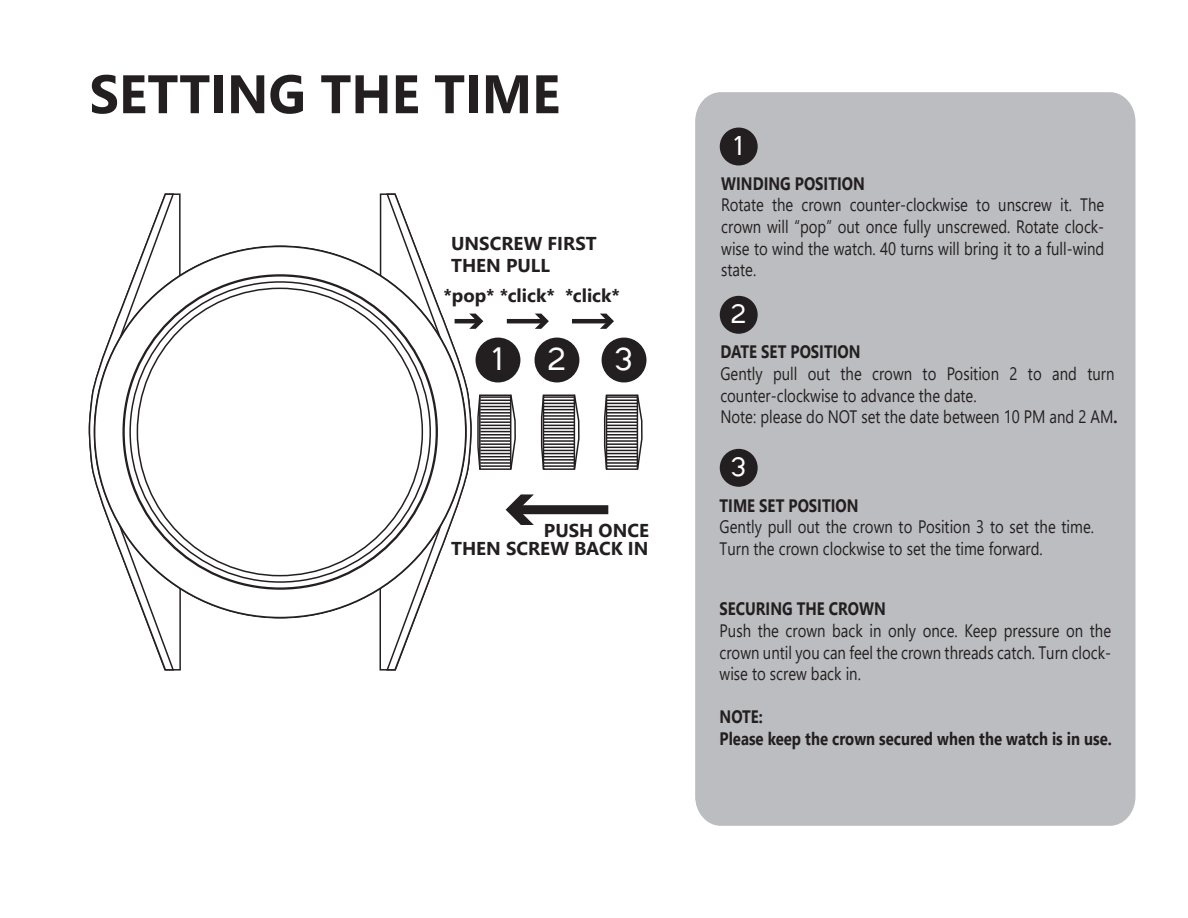
<style>
.page{position:relative;width:1188px;height:918px;background:#fff}
.page>*{position:absolute;margin:0;border:0;box-sizing:border-box;transform-origin:0 0}
.t1{font:700 54.15px "Segoe UI";color:#231f20}
.t2{font:41.4px "Tunga";color:#fff}
.t3{font:34.65px "Tunga";color:#fff}
.t4{font:700 18.6px/21.1px "Segoe UI";color:#231f20}
.t5{font:18px/21.6px "Segoe UI";color:#231f20;text-align:justify;scale:.83 1}
.t6{font:700 18px/21.6px "Segoe UI";color:#231f20;scale:.83 1}
.s1{font-weight:700}
</style>
<div class="page">
<svg style="left:89px;top:193px;width:91px;height:478px"></svg>
<svg style="left:603px;top:394px;width:40px;height:76px"></svg>
<hr style="left:637px;top:395px;width:1px;height:74px;background:#231f20">
<hr style="left:607px;top:396px;width:30px;height:2px;background:#231f20">
<hr style="left:607px;top:399px;width:30px;height:2px;background:#231f20">
<hr style="left:607px;top:403px;width:30px;height:1px;background:#231f20">
<hr style="left:607px;top:406px;width:30px;height:1px;background:#231f20">
<hr style="left:607px;top:409px;width:30px;height:1px;background:#231f20">
<hr style="left:607px;top:412px;width:30px;height:2px;background:#231f20">
<hr style="left:607px;top:415px;width:30px;height:2px;background:#231f20">
<hr style="left:607px;top:418px;width:30px;height:2px;background:#231f20">
<hr style="left:607px;top:421px;width:30px;height:2px;background:#231f20">
<hr style="left:607px;top:425px;width:30px;height:1px;background:#231f20">
<hr style="left:607px;top:428px;width:30px;height:1px;background:#231f20">
<hr style="left:607px;top:431px;width:30px;height:1px;background:#231f20">
<hr style="left:607px;top:434px;width:30px;height:2px;background:#231f20">
<hr style="left:607px;top:437px;width:30px;height:2px;background:#231f20">
<hr style="left:607px;top:440px;width:30px;height:2px;background:#231f20">
<hr style="left:607px;top:443px;width:30px;height:2px;background:#231f20">
<hr style="left:607px;top:447px;width:30px;height:1px;background:#231f20">
<hr style="left:607px;top:450px;width:30px;height:1px;background:#231f20">
<hr style="left:607px;top:453px;width:30px;height:1px;background:#231f20">
<hr style="left:607px;top:456px;width:30px;height:1px;background:#231f20">
<hr style="left:607px;top:459px;width:30px;height:2px;background:#231f20">
<hr style="left:607px;top:462px;width:30px;height:2px;background:#231f20">
<hr style="left:607px;top:465px;width:30px;height:2px;background:#231f20">
<hr style="left:606px;top:395px;width:1px;height:74px;background:#231f20">
<svg style="left:93px;top:245px;width:287px;height:374px"></svg>
<div style="left:695px;top:92px;width:440px;height:734px;background:#bcbdc0"></div>
<div style="left:721px;top:297px;width:36px;height:36px;background:#231f20;border-radius:50%"></div>
<div style="left:720px;top:296px;width:38px;height:38px;border:2px solid #231f20;border-radius:50%"></div>
<div style="left:602px;top:338px;width:44px;height:44px;background:#231f20;border-radius:50%"></div>
<div style="left:602px;top:338px;width:45px;height:44px;border:2px solid #231f20;border-radius:50%"></div>
<div style="left:721px;top:450px;width:36px;height:36px;background:#231f20;border-radius:50%"></div>
<div style="left:720px;top:449px;width:38px;height:38px;border:2px solid #231f20;border-radius:50%"></div>
<div style="left:721px;top:128px;width:36px;height:37px;background:#231f20;border-radius:50%"></div>
<div style="left:720px;top:128px;width:38px;height:37px;border:2px solid #231f20;border-radius:50%"></div>
<hr style="left:572px;top:319px;width:37px;height:4px;background:#231f20">
<svg style="left:600px;top:314px;width:14px;height:15px"></svg>
<div style="left:516px;top:505px;width:92px;height:9px;background:#231f20"></div>
<svg style="left:380px;top:193px;width:200px;height:478px"></svg>
<h1 class="t1" style="left:89px;top:43px;width:472px">SETTING THE TIME</h1>
<p class="t4" style="left:451px;top:232px;width:147px">UNSCREW FIRST<br>THEN PULL</p>
<p class="t4" style="left:443px;top:283px;width:113px">*pop* *click*</p>
<p class="t4" style="left:565px;top:283px;width:57px">*click*</p>
<h2 class="t2" style="left:492px;top:332px;width:13px">1</h2>
<h2 class="t2" style="left:547px;top:332px;width:21px">2</h2>
<h2 class="t2" style="left:614px;top:332px;width:20px">3</h2>
<p class="t4" style="left:544px;top:519px;width:106px">PUSH ONCE</p>
<p class="t4" style="left:451px;top:537px;width:199px">THEN SCREW BACK IN</p>
<h3 class="t3" style="left:734px;top:123px;width:11px">1</h3>
<p class="t6" style="left:721px;top:171px;width:174px">WINDING POSITION</p>
<p class="t5" style="left:721px;top:193px;width:463px">Rotate the crown counter-clockwise to unscrew it. The crown will “pop” out once fully unscrewed. Rotate clock&shy;wise to wind the watch. 40 turns will bring it to a full-wind state.</p>
<h3 class="t3" style="left:730px;top:291px;width:17px">2</h3>
<p class="t6" style="left:720px;top:340px;width:170px">DATE SET POSITION</p>
<p class="t5" style="left:720px;top:361px;width:480px;text-align:left">Gently pull out the crown to Position 2 to and turn counter-clockwise to advance the date.<br>Note: please do NOT set the date between 10 PM and 2 AM<span class="s1">.</span></p>
<h3 class="t3" style="left:730px;top:444px;width:17px">3</h3>
<p class="t6" style="left:720px;top:493px;width:169px">TIME SET POSITION</p>
<p class="t5" style="left:720px;top:515px;width:453px">Gently pull out the crown to Position 3 to set the time.<br>Turn the crown clockwise to set the time forward.</p>
<p class="t6" style="left:720px;top:597px;width:202px">SECURING THE CROWN</p>
<p class="t5" style="left:720px;top:618px;width:473px">Push the crown back in only once. Keep pressure on the crown until you can feel the crown threads catch. Turn clock&shy;wise to screw back in.</p>
<p class="t6" style="left:720px;top:705px;width:474px">NOTE:<br>Please keep the crown secured when the watch is in use.</p>
</div>
